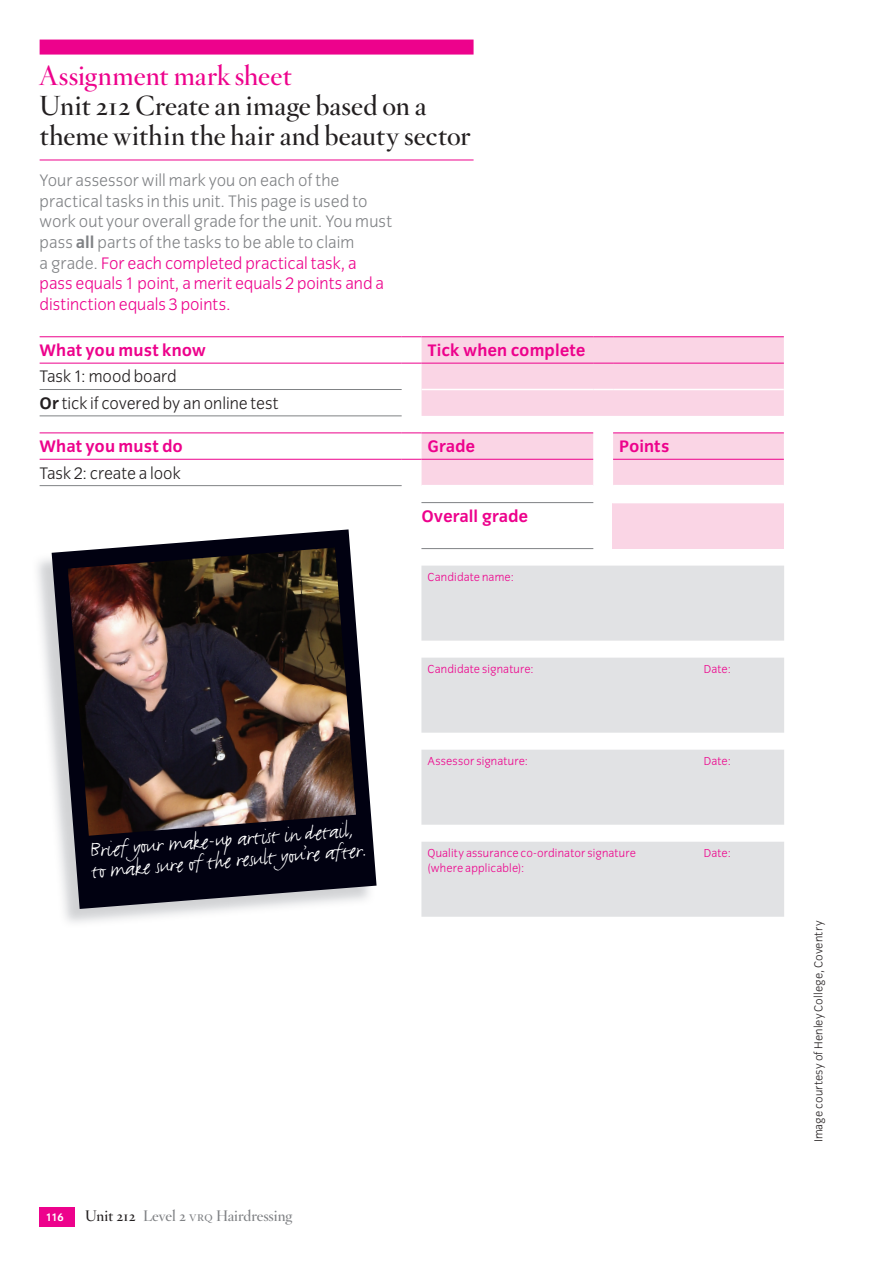
<style>
.page{position:relative;width:894px;height:1263px;background:#fff}
.page>*{position:absolute;margin:0;border:0;box-sizing:border-box;transform-origin:0 0}
.t1{font:27px/30px "Hoefler Titling HTF Sm Roman";letter-spacing:.01em;color:#231f20}
.t2{font:27px "Hoefler Titling HTF Sm Roman";letter-spacing:.005em;color:#ed028c}
.t3{font:24px "Justlefthand";color:#fff}
.t4{font:300 17.25px/20.7px "Congress Sans";color:#808285}
.t5{font:700 17.25px "Congress Sans";color:#ed028c}
.t6{font:300 17.25px/26.4px "Congress Sans";letter-spacing:-.005em;color:#231f20}
.t7{font:15px "Hoefler Titling HTF Sm Roman";color:#808285}
.t8{font:300 12px/15px "Congress Sans";letter-spacing:.015em;color:#ed028c}
.t9{font:300 12px "Congress Sans";letter-spacing:.015em;color:#231f20}
.t10{font:700 11.25px "Congress Sans";color:#fff}
.s1{font-weight:700}
.s2{color:#ed028c}
.s3{color:#231f20}
.s4{font-family:"Hoefler Titling HTF Lt SC"}
</style>
<div class="page">
<div style="left:40px;top:1207px;width:35px;height:19px;background:#ed028c"></div>
<div style="left:40px;top:40px;width:433px;height:15px;background:#ed028c"></div>
<hr style="left:40px;top:160px;width:433px;height:1px;background:#ed028c">
<svg style="left:421px;top:337px;width:362px;height:148px;background:#fad8e7"></svg>
<hr style="left:40px;top:336px;width:361px;height:1px;background:#ed028c">
<svg style="left:401px;top:336px;width:20px;height:1px"></svg>
<hr style="left:421px;top:336px;width:172px;height:1px;background:#ed028c">
<svg style="left:593px;top:336px;width:20px;height:1px"></svg>
<hr style="left:613px;top:336px;width:170px;height:1px;background:#ed028c">
<hr style="left:40px;top:363px;width:361px;height:1px;background:#ed028c">
<svg style="left:401px;top:363px;width:20px;height:1px"></svg>
<hr style="left:40px;top:432px;width:361px;height:1px;background:#ed028c">
<svg style="left:401px;top:432px;width:20px;height:1px"></svg>
<hr style="left:421px;top:432px;width:172px;height:1px;background:#ed028c">
<hr style="left:613px;top:432px;width:170px;height:1px;background:#ed028c">
<hr style="left:40px;top:459px;width:361px;height:1px;background:#ed028c">
<svg style="left:401px;top:459px;width:20px;height:1px"></svg>
<hr style="left:421px;top:459px;width:172px;height:1px;background:#ed028c">
<hr style="left:613px;top:459px;width:170px;height:1px;background:#ed028c">
<hr style="left:421px;top:363px;width:172px;height:1px;background:#ed028c">
<svg style="left:593px;top:363px;width:20px;height:1px"></svg>
<hr style="left:613px;top:363px;width:170px;height:1px;background:#ed028c">
<hr style="left:421px;top:389px;width:172px;height:1px;background:#fff">
<svg style="left:593px;top:389px;width:20px;height:1px"></svg>
<hr style="left:613px;top:389px;width:170px;height:1px;background:#fff">
<hr style="left:40px;top:389px;width:361px;height:1px;background:#808285">
<hr style="left:40px;top:415px;width:361px;height:1px;background:#808285">
<hr style="left:40px;top:485px;width:361px;height:1px;background:#808285">
<div style="left:612px;top:502px;width:172px;height:46px;background:#fad5e5"></div>
<svg style="left:421px;top:565px;width:363px;height:351px;background:#e5e6e7"></svg>
<hr style="left:421px;top:502px;width:172px;height:1px;background:#808285">
<hr style="left:421px;top:548px;width:172px;height:1px;background:#808285">
<hr style="left:612px;top:502px;width:85px;height:1px;background:#fff">
<hr style="left:697px;top:502px;width:87px;height:1px;background:#fff">
<svg style="left:52px;top:529px;width:324px;height:380px;fill:#010111"></svg>
<img style="left:68px;top:547px;width:288px;height:288px">
<h1 class="t2" style="left:40px;top:57px;width:254px">Assignment mark sheet</h1>
<h1 class="t1" style="left:40px;top:90px;width:432px">Unit 212 Create an image based on a theme within the hair and beauty sector</h1>
<p class="t4" style="left:40px;top:170px;width:354px">Your assessor will mark you on each of the practical tasks in this unit. This page is used to work out your overall grade for the unit. You must pass <span class="s1">all</span> parts of the tasks to be able to claim<br>a grade. <span class="s2">For each completed practical task, a pass equals 1 point, a merit equals 2 points and a distinction equals 3 points.</span></p>
<p class="t5" style="left:40px;top:340px;width:168px">What you must know</p>
<p class="t5" style="left:427px;top:340px;width:159px">Tick when complete</p>
<p class="t6" style="left:40px;top:364px;width:240px">Task 1: mood board<br><span class="s1">Or</span> tick if covered by an online test</p>
<p class="t5" style="left:40px;top:437px;width:145px">What you must do</p>
<p class="t5" style="left:427px;top:437px;width:49px">Grade</p>
<p class="t5" style="left:619px;top:437px;width:52px">Points</p>
<p class="t6" style="left:40px;top:460px;width:142px">Task 2: create a look</p>
<p class="t5" style="left:421px;top:506px;width:108px">Overall grade</p>
<p class="t8" style="left:427px;top:569px;width:88px">Candidate name:</p>
<p class="t8" style="left:427px;top:661px;width:108px">Candidate signature:</p>
<p class="t8" style="left:703px;top:661px;width:29px">Date:</p>
<h2 class="t3" style="left:89px;top:835px;width:265px;rotate:-4deg">Brief your make-up artist in detail,</h2>
<h2 class="t3" style="left:91px;top:856px;width:277px;rotate:-4deg">to make sure of the result you’re after.</h2>
<p class="t8" style="left:427px;top:753px;width:102px">Assessor signature:</p>
<p class="t8" style="left:703px;top:753px;width:29px">Date:</p>
<p class="t8" style="left:427px;top:845px;width:210px">Quality assurance co-ordinator signature (where applicable):</p>
<p class="t8" style="left:703px;top:845px;width:29px">Date:</p>
<p class="t10" style="left:46px;top:1211px;width:19px">116</p>
<p class="t7" style="left:85px;top:1206px;width:208px"><span class="s3">Unit 212</span> Level 2 <span class="s4">vrq</span> Hairdressing</p>
<p class="t9" style="left:811px;top:1142px;width:223px;rotate:-90deg">Image courtesy of Henley College, Coventry</p>
</div>
